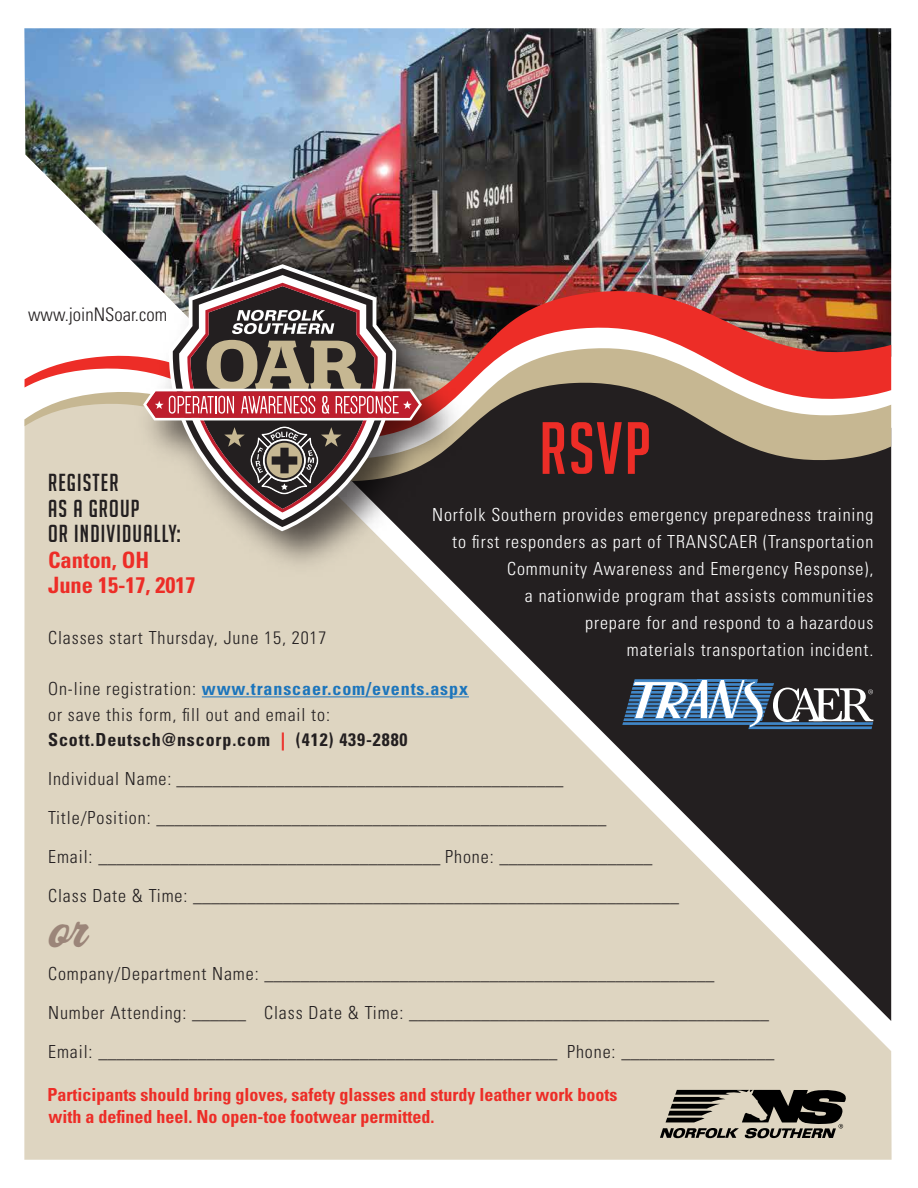
<style>
.page{position:relative;width:918px;height:1188px;background:#fff}
.page>*{position:absolute;margin:0;border:0;box-sizing:border-box;transform-origin:0 0}
.t1{font:72px "Big Noodle Titling";color:#ed2d27}
.t2{font:45px "Corner Store JF";color:#9b8579}
.t3{font:24px/25.5px "Big Noodle Titling";letter-spacing:.05em;color:#231f20}
.t4{font:700 condensed 22.5px/25.5px "Univers LT Std";color:#ed2d27}
.t5{font:300 condensed 18.75px "Univers LT Std";color:#231f20}
.t6{font:300 condensed 18px/39px "Univers LT Std";letter-spacing:.05em;color:#231f20}
.t7{font:300 condensed 18px/27px "Univers LT Std";letter-spacing:.05em;color:#fff;text-align:right}
.t8{font:700 condensed 18px/21.6px "Univers LT Std";color:#ed2d27}
.s1{font-weight:700;color:#1c75bc}
.s2{font-weight:700}
.s3{font-weight:700;color:#ed2d27}
</style>
<div class="page">
<div style="left:24px;top:371px;width:868px;height:789px;background:#ded5c1"></div>
<svg style="left:344px;top:486px;width:547px;height:535px;background:#898379"></svg>
<img style="left:24px;top:28px;width:867px;height:396px">
<svg style="left:25px;top:449px;width:866px;height:37px;background:#4f4944"></svg>
<svg style="left:25px;top:277px;width:866px;height:172px"></svg>
<img style="left:122px;top:244px;width:356px;height:344px">
<svg style="left:169px;top:264px;width:227px;height:267px;background:#7c776f"></svg>
<svg style="left:173px;top:268px;width:219px;height:259px;background:#807c77"></svg>
<svg style="left:187px;top:283px;width:191px;height:229px"></svg>
<svg style="left:143px;top:286px;width:279px;height:223px"></svg>
<svg style="left:660px;top:1089px;width:187px;height:49px;background:#726d63"></svg>
<hr style="left:202px;top:696px;width:267px;height:1px;background:#1c75bc">
<svg style="left:622px;top:679px;width:251px;height:50px"></svg>
<hr style="left:697px;top:679px;width:50px;height:1px;background:#4086c7">
<p class="t5" style="left:28px;top:303px;width:140px">www.joinNSoar.com</p>
<h1 class="t1" style="left:539px;top:409px;width:113px">RSVP</h1>
<h3 class="t3" style="left:48px;top:470px;width:134px">REGISTER<br>AS A GROUP<br>OR INDIVIDUALLY:</h3>
<p class="t4" style="left:48px;top:547px;width:149px">Canton, OH<br>June 15-17, 2017</p>
<p class="t6" style="left:48px;top:618px;width:280px">Classes start Thursday, June 15, 2017</p>
<p class="t6" style="left:48px;top:676px;width:421px;line-height:25.5px">On-line registration: <span class="s1">www.transcaer.com/events.aspx </span>or save this form, fill out and email to:<br><span class="s2">Scott.Deutsch@nscorp.com</span> <span class="s3">|</span> <span class="s2">(412) 439-2880</span></p>
<p class="t6" style="left:48px;top:759px;width:633px">Individual Name: ___________________________________________<br>Title/Position: __________________________________________________<br>Email: ______________________________________ Phone: _________________ Class Date &amp; Time: ______________________________________________________</p>
<h2 class="t2" style="left:48px;top:898px;width:40px">or</h2>
<p class="t6" style="left:48px;top:954px;width:728px">Company/Department Name: __________________________________________________<br>Number Attending: ______ Class Date &amp; Time: ________________________________________<br>Email: ___________________________________________________ Phone: _________________</p>
<p class="t7" style="left:432px;top:502px;width:443px">Norfolk Southern provides emergency preparedness training to first responders as part of TRANSCAER (Transportation Community Awareness and Emergency Response),<br>a nationwide program that assists communities<br>prepare for and respond to a hazardous<br>materials transportation incident.</p>
<p class="t8" style="left:47px;top:1084px;width:571px">Participants should bring gloves, safety glasses and sturdy leather work boots with a defined heel. No open-toe footwear permitted.</p>
</div>
